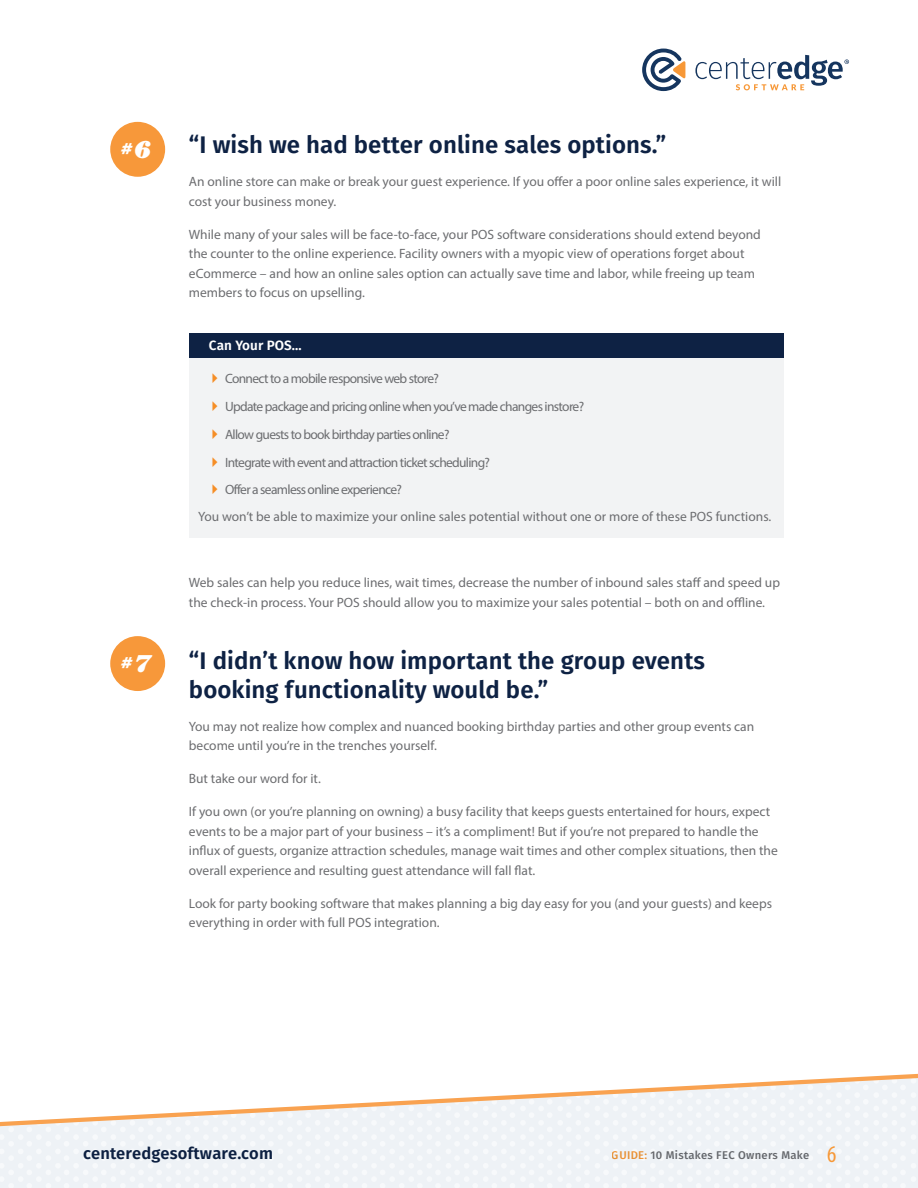
<style>
.page{position:relative;width:918px;height:1188px;background:#fff}
.page>*{position:absolute;margin:0;border:0;box-sizing:border-box;transform-origin:0 0}
.t1{font:600 24px/28.5px "Fira Sans";letter-spacing:.005em;color:#0e2244}
.t2{font:600 16.5px "Fira Sans";letter-spacing:.01em;color:#0e2244}
.Guide_Title{font:italic 900 15.15px "Century IT Cby BT";color:#fff}
.Body_Copy{font:13.5px/19.5px "Myriad Pro";color:#6c6d70}
.Body_Copy-2{font:13.5px "Myriad Pro";letter-spacing:-.05em;color:#6c6d70}
.t3{font:600 13.5px "Fira Sans";letter-spacing:.005em;color:#fff}
.t4{font:500 11.25px "Fira Sans";letter-spacing:.025em;color:#6c6d70}
.s1{font-size:24.6px}
.s2{color:#f79837}
.s3{font-family:"Myriad Pro";font-weight:400;font-stretch:condensed;font-size:24px;color:#f79837}
</style>
<div class="page">
<svg style="left:642px;top:49px;width:43px;height:42px"></svg>
<svg style="left:695px;top:55px;width:154px;height:35px"></svg>
<svg style="left:0;top:1127px;width:916px;height:61px"></svg>
<svg style="left:0;top:1073px;width:918px;height:54px"></svg>
<div style="left:189px;top:335px;width:594px;height:203px;background:#f2f3f4"></div>
<div style="left:189px;top:333px;width:594px;height:25px;background:#0e2244"></div>
<div style="left:110px;top:636px;width:55px;height:55px;background:#f7983a;border-radius:50%"></div>
<div style="left:110px;top:122px;width:55px;height:55px;background:#f7983a;border-radius:50%"></div>
<p class="Guide_Title" style="left:121px;top:139px;width:32px">#<span class="s1">6</span></p>
<p class="Guide_Title" style="left:121px;top:653px;width:32px">#<span class="s1">7</span></p>
<h2 class="t1" style="left:189px;top:130px;width:479px">“I wish we had better online sales options.”</h2>
<p class="Body_Copy" style="left:189px;top:172px;width:594px">An online store can make or break your guest experience. If you offer a poor online sales experience, it will cost your business money.</p>
<p class="Body_Copy" style="left:189px;top:224px;width:574px">While many of your sales will be face-to-face, your POS software considerations should extend beyond the counter to the online experience. Facility owners with a myopic view of operations forget about eCommerce – and how an online sales option can actually save time and labor, while freeing up team members to focus on upselling.</p>
<h2 class="t3" style="left:209px;top:336px;width:94px">Can Your POS…</h2>
<p class="Body_Copy-2" style="left:225px;top:371px;width:215px">Connect to a mobile responsive web store?</p>
<p class="Body_Copy-2" style="left:225px;top:398px;width:361px">Update package and pricing online when you’ve made changes instore?</p>
<p class="Body_Copy-2" style="left:225px;top:426px;width:226px">Allow guests to book birthday parties online?</p>
<p class="Body_Copy-2" style="left:225px;top:454px;width:267px">Integrate with event and attraction ticket scheduling?</p>
<p class="Body_Copy-2" style="left:225px;top:482px;width:178px">Offer a seamless online experience?</p>
<p class="Body_Copy" style="left:198px;top:506px;width:575px">You won’t be able to maximize your online sales potential without one or more of these POS functions.</p>
<p class="Body_Copy" style="left:189px;top:573px;width:593px">Web sales can help you reduce lines, wait times, decrease the number of inbound sales staff and speed up the check-in process. Your POS should allow you to maximize your sales potential – both on and offline.</p>
<h2 class="t1" style="left:189px;top:647px;width:518px">“I didn’t know how important the group events booking functionality would be.”</h2>
<p class="Body_Copy" style="left:189px;top:716px;width:567px">You may not realize how complex and nuanced booking birthday parties and other group events can become until you’re in the trenches yourself.</p>
<p class="Body_Copy" style="left:189px;top:769px;width:133px">But take our word for it.</p>
<p class="Body_Copy" style="left:189px;top:802px;width:590px">If you own (or you’re planning on owning) a busy facility that keeps guests entertained for hours, expect events to be a major part of your business – it’s a compliment! But if you’re not prepared to handle the influx of guests, organize attraction schedules, manage wait times and other complex situations, then the overall experience and resulting guest attendance will fall flat.</p>
<p class="Body_Copy" style="left:189px;top:893px;width:585px">Look for party booking software that makes planning a big day easy for you (and your guests) and keeps everything in order with full POS integration.</p>
<p class="t2" style="left:83px;top:1141px;width:191px">centeredgesoftware.com</p>
<p class="t4" style="left:612px;top:1147px;width:226px"><span class="s2">GUIDE:</span> 10 Mistakes FEC Owners Make <span class="s3">6</span></p>
</div>
